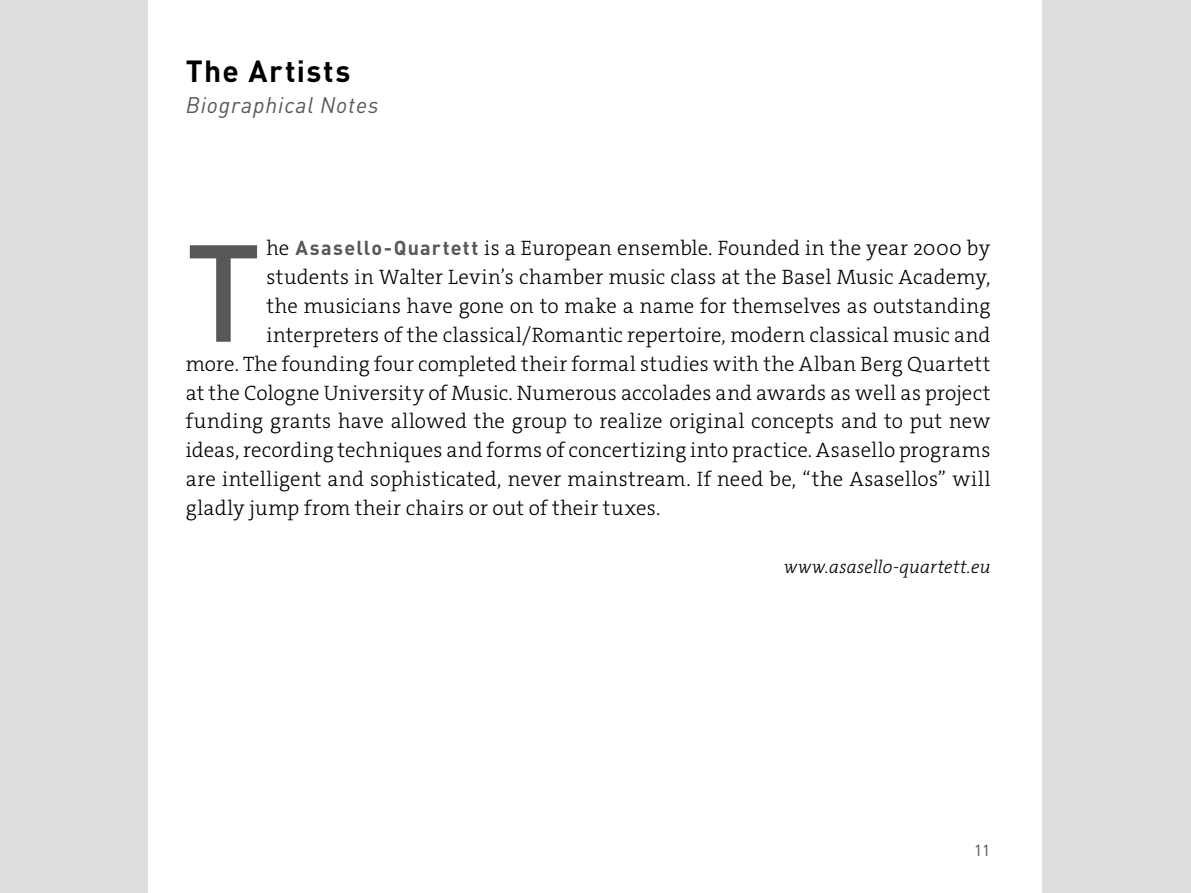
<style>
.page{position:relative;width:1191px;height:893px;background:#dddedf}
.page>*{position:absolute;margin:0;border:0;box-sizing:border-box;transform-origin:0 0}
.t1{font:500 135.6px "DINOT";color:#58585a}
.t2{font:700 30.15px "DINOT";letter-spacing:.05em;color:#000}
.t3{font:italic 22.35px "DINOT";letter-spacing:.04em;color:#58585a}
.t4{font:300 21px "The Serif E2 s";letter-spacing:.01em;color:#000}
.t5{font:italic 300 18.3px "The Serif E2 s";letter-spacing:.015em;color:#000}
.t6{font:15.75px "DINOT";color:#4b4b4d}
.s1{font-family:"DINOT";font-weight:700;font-size:19.95px;color:#58585a}
</style>
<div class="page">
<div style="left:149px;top:0;width:893px;height:893px;background:#fff"></div>
<h2 class="t2" style="left:186px;top:51px;width:166px">The Artists</h2>
<p class="t3" style="left:186px;top:91px;width:194px">Biographical Notes</p>
<h1 class="t1" style="left:186px;top:206px;width:77px">T</h1>
<p class="t4" style="left:266px;top:235px;width:725px">he <span class="s1">Asasello-Quartett</span> is a European ensemble. Founded in the year 2000 by</p>
<p class="t4" style="left:266px;top:263px;width:725px">students in Walter Levin’s chamber music class at the Basel Music Academy,</p>
<p class="t4" style="left:266px;top:292px;width:725px">the musicians have gone on to make a name for themselves as outstanding</p>
<p class="t4" style="left:266px;top:321px;width:725px">interpreters of the classical/Romantic repertoire, modern classical music and</p>
<p class="t4" style="left:186px;top:350px;width:806px">more. The founding four completed their formal studies with the Alban Berg Quartett</p>
<p class="t4" style="left:186px;top:379px;width:806px">at the Cologne University of Music. Numerous accolades and awards as well as project</p>
<p class="t4" style="left:186px;top:408px;width:806px">funding grants have allowed the group to realize original concepts and to put new</p>
<p class="t4" style="left:186px;top:437px;width:806px">ideas, recording techniques and forms of concertizing into practice. Asasello programs</p>
<p class="t4" style="left:186px;top:466px;width:806px">are intelligent and sophisticated, never mainstream. If need be, “the Asasellos” will</p>
<p class="t4" style="left:186px;top:494px;width:476px">gladly jump from their chairs or out of their tuxes.</p>
<p class="t5" style="left:783px;top:555px;width:208px">www.asasello-quartett.eu</p>
<p class="t6" style="left:974px;top:840px;width:18px">11</p>
</div>
